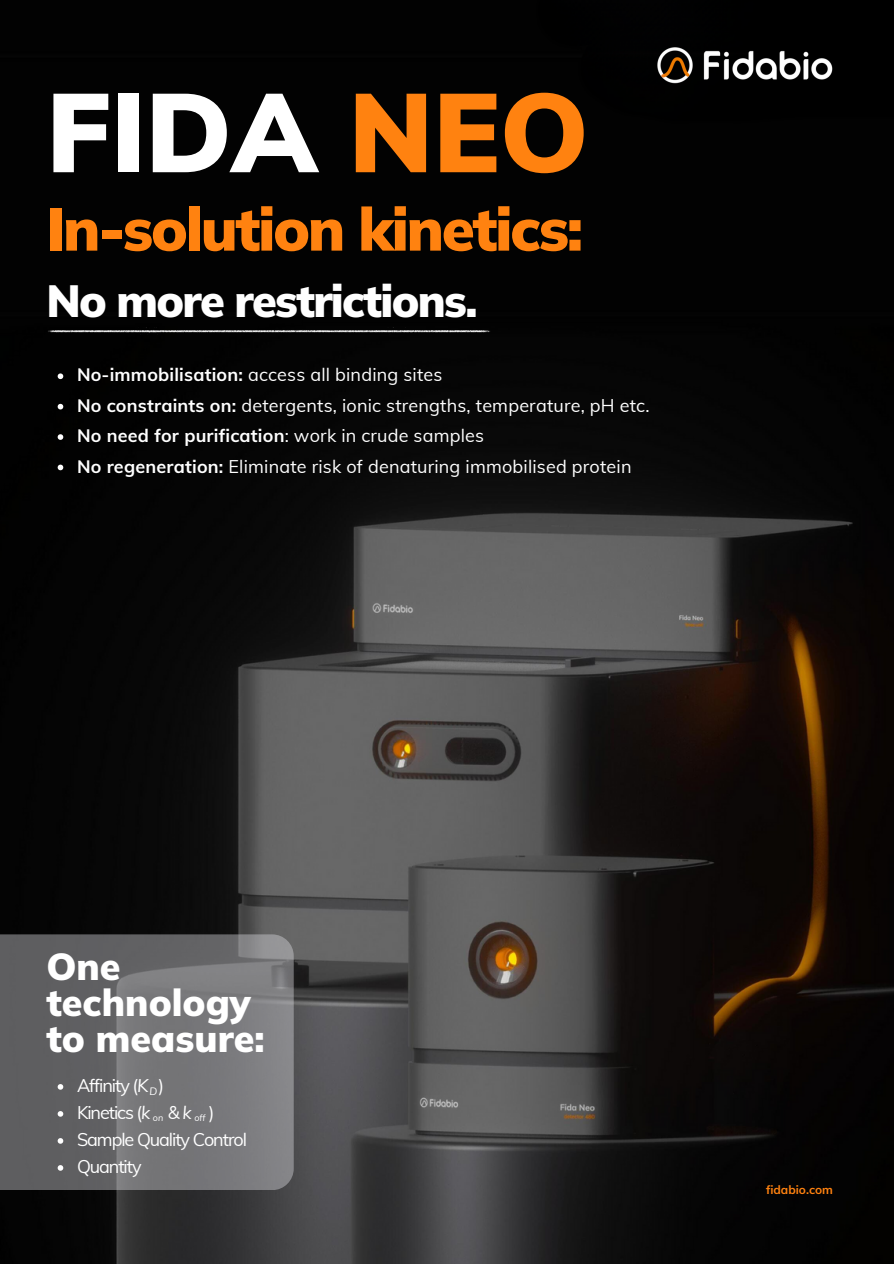
<style>
.page{position:relative;width:894px;height:1264px;background:#fff}
.page>*{position:absolute;margin:0;border:0;box-sizing:border-box;transform-origin:0 0}
.t1{font:900 110.25px "Muli";color:#fff}
.t2{font:900 60px "Mulish";letter-spacing:-.04em;color:#ff8210}
.t3{font:900 45px "Mulish";letter-spacing:-.04em;color:#fff}
.t4{font:900 37.5px/36px "Mulish";color:#fff}
.t5{font:18px "Muli";letter-spacing:.01em;color:#fff}
.t6{font:18px "Muli";letter-spacing:-.06em;color:#fff}
.t7{font:700 18px "Muli";letter-spacing:.01em;color:#fff}
.t8{font:700 12px "Muli";color:#ff8210}
.t9{font:italic 10.5px "Muli";color:#fff}
.t10{font:italic 9px "Muli";color:#fff}
.s1{color:#ff8210}
.s2{font-weight:700}
.s3{font-weight:400}
.s4{font-style:italic}
</style>
<div class="page">
<img style="left:0;top:0;width:893px;height:1263px">
<img style="left:655px;top:47px;width:178px;height:36px">
<svg style="left:0;top:934px;width:293px;height:256px;background:#6e6e70"></svg>
<svg style="left:58px;top:1084px;width:5px;height:5px"></svg>
<svg style="left:58px;top:1111px;width:5px;height:5px"></svg>
<svg style="left:58px;top:1138px;width:5px;height:5px"></svg>
<svg style="left:58px;top:1165px;width:5px;height:5px"></svg>
<svg style="left:58px;top:373px;width:5px;height:6px"></svg>
<svg style="left:58px;top:404px;width:5px;height:5px"></svg>
<svg style="left:58px;top:434px;width:5px;height:6px"></svg>
<svg style="left:58px;top:464px;width:5px;height:6px"></svg>
<img style="left:46px;top:327px;width:445px;height:7px">
<h3 class="t1" style="left:46px;top:61px;width:543px">FIDA <span class="s1">NEO</span></h3>
<p class="t2" style="left:46px;top:190px;width:538px">In-solution kinetics:</p>
<p class="t3" style="left:46px;top:272px;width:432px">No more restrictions.</p>
<p class="t5" style="left:77px;top:363px;width:367px"><span class="s2">No-immobilisation:</span> access all binding sites</p>
<p class="t5" style="left:77px;top:393px;width:574px"><span class="s2">No constraints on:</span> detergents, ionic strengths, temperature, pH etc.</p>
<h4 class="t7" style="left:77px;top:424px;width:408px">No need for purification<span class="s3">: work in crude samples</span></h4>
<p class="t5" style="left:77px;top:454px;width:556px"><span class="s2">No regeneration:</span> Eliminate risk of denaturing immobilised protein</p>
<p class="t4" style="left:46px;top:947px;width:220px">One technology to measure:</p>
<p class="t9" style="left:150px;top:1084px;width:9px">D</p>
<p class="t10" style="left:153px;top:1112px;width:12px">on</p>
<h6 class="t10" style="left:194px;top:1112px;width:13px">off</h6>
<p class="t6" style="left:77px;top:1073px;width:89px">Affinity (<span class="s4">K</span> )</p>
<p class="t6" style="left:77px;top:1100px;width:139px">Kinetics (<span class="s4">k</span> &amp; <span class="s4">k</span> )</p>
<p class="t6" style="left:77px;top:1127px;width:171px">Sample Quality Control</p>
<p class="t6" style="left:77px;top:1154px;width:66px">Quantity</p>
<p class="t8" style="left:765px;top:1182px;width:69px">fidabio.com</p>
</div>
